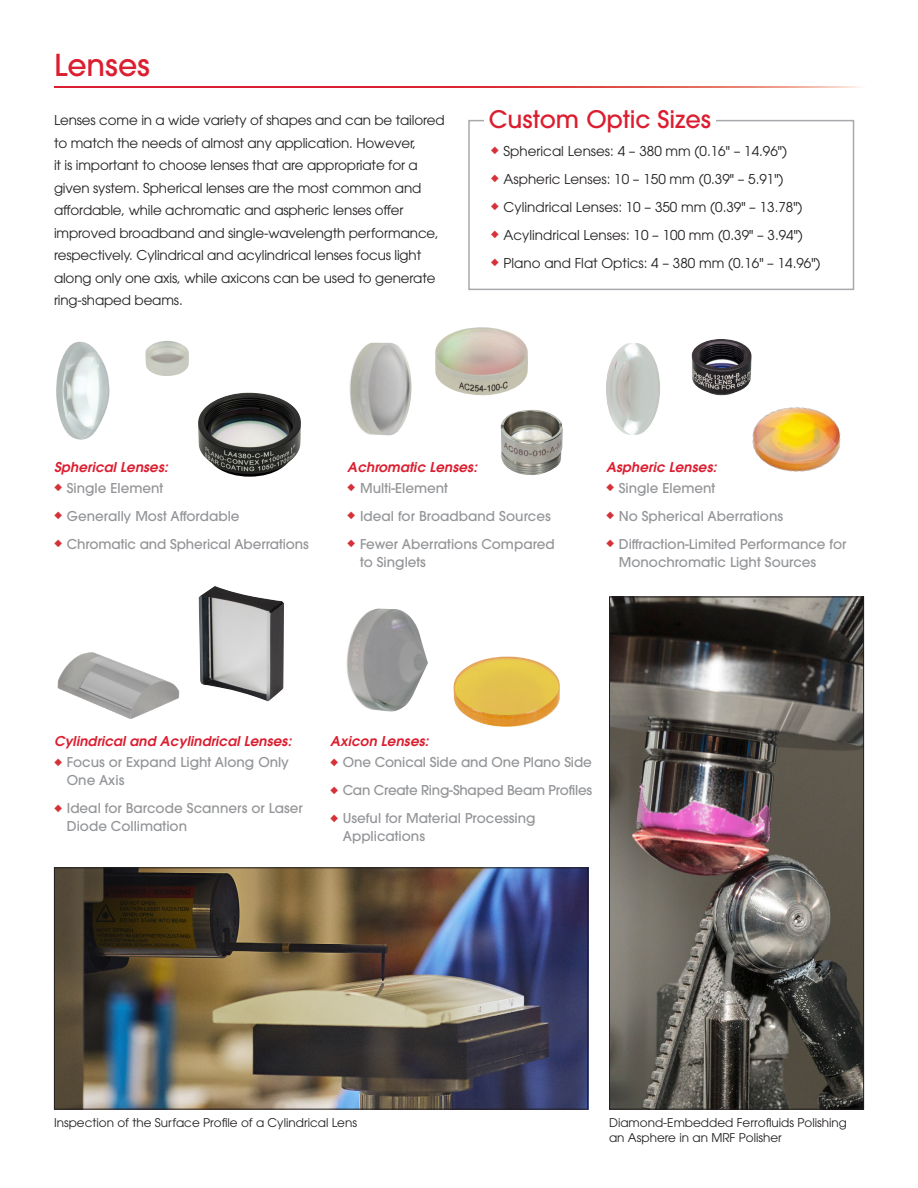
<style>
.page{position:relative;width:918px;height:1188px;background:#fff}
.page>*{position:absolute;margin:0;border:0;box-sizing:border-box;transform-origin:0 0}
.Page_header_-_Left{font:500 30px "ITC Avant Garde Pro";color:#db1e30}
.Second_Color_Header-_Grey{font:500 24px "ITC Avant Garde Pro";color:#db1e30}
.Body_Copy{font:13.5px/22.5px "ITC Avant Garde Pro";letter-spacing:-.01em;color:#231f20}
.t1{font:500 13.5px/18px "ITC Avant Garde Pro";color:#939598}
.Body_Bold_-_red_text{font:italic 600 13.5px "ITC Avant Garde Pro";letter-spacing:.01em;color:#db1e30}
.t2{font:500 13.5px "ITC Avant Garde Pro";letter-spacing:-.02em;color:#939598}
.Caption_Text{font:12px/15px "ITC Avant Garde Pro";color:#231f20}
.s1{color:#d43238}
</style>
<div class="page">
<svg style="left:54px;top:86px;width:809px;height:2px;background:#e0454a"></svg>
<img style="left:435px;top:327px;width:93px;height:69px">
<img style="left:349px;top:343px;width:63px;height:93px">
<img style="left:692px;top:339px;width:59px;height:56px">
<img style="left:606px;top:343px;width:54px;height:92px">
<img style="left:346px;top:609px;width:82px;height:103px">
<img style="left:453px;top:656px;width:107px;height:71px">
<img style="left:501px;top:410px;width:62px;height:65px">
<img style="left:56px;top:342px;width:54px;height:98px">
<img style="left:198px;top:393px;width:103px;height:84px">
<img style="left:146px;top:341px;width:43px;height:35px">
<img style="left:57px;top:652px;width:123px;height:67px">
<img style="left:743px;top:385px;width:98px;height:87px">
<img style="left:199px;top:586px;width:85px;height:115px">
<img style="left:56px;top:869px;width:530px;height:239px">
<div style="left:54px;top:867px;width:534px;height:243px;border:1px solid #231f20"></div>
<img style="left:611px;top:599px;width:251px;height:509px">
<div style="left:609px;top:597px;width:255px;height:513px;border:1px solid #231f20"></div>
<div style="left:468px;top:120px;width:386px;height:170px;border:2px solid #a8a9ad"></div>
<div style="left:484px;top:110px;width:232px;height:18px;background:#fff"></div>
<p class="Page_header_-_Left" style="left:54px;top:46px;width:97px">Lenses</p>
<p class="Body_Copy" style="left:54px;top:109px;width:392px">Lenses come in a wide variety of shapes and can be tailored to match the needs of almost any application. However,<br>it is important to choose lenses that are appropriate for a given system. Spherical lenses are the most common and affordable, while achromatic and aspheric lenses offer improved broadband and single-wavelength performance, respectively. Cylindrical and acylindrical lenses focus light along only one axis, while axicons can be used to generate ring-shaped beams.</p>
<p class="Second_Color_Header-_Grey" style="left:489px;top:103px;width:224px">Custom Optic Sizes</p>
<p class="Body_Copy" style="left:491px;top:139px;width:298px"><span class="s1">◆</span> Spherical Lenses: 4 – 380 mm (0.16" – 14.96")</p>
<p class="Body_Copy" style="left:491px;top:167px;width:294px"><span class="s1">◆</span> Aspheric Lenses: 10 – 150 mm (0.39" – 5.91")</p>
<p class="Body_Copy" style="left:491px;top:195px;width:313px"><span class="s1">◆</span> Cylindrical Lenses: 10 – 350 mm (0.39" – 13.78")</p>
<p class="Body_Copy" style="left:491px;top:223px;width:314px"><span class="s1">◆</span> Acylindrical Lenses: 10 – 100 mm (0.39" – 3.94")</p>
<p class="Body_Copy" style="left:491px;top:251px;width:331px"><span class="s1">◆</span> Plano and Flat Optics: 4 – 380 mm (0.16" – 14.96")</p>
<p class="Body_Bold_-_red_text" style="left:54px;top:458px;width:115px">Spherical Lenses:</p>
<p class="t1" style="left:54px;top:479px;width:111px"><span class="s1">◆</span> Single Element</p>
<p class="t1" style="left:54px;top:507px;width:187px"><span class="s1">◆</span> Generally Most Affordable</p>
<p class="t1" style="left:54px;top:535px;width:256px"><span class="s1">◆</span> Chromatic and Spherical Aberrations</p>
<p class="Body_Bold_-_red_text" style="left:347px;top:458px;width:131px">Achromatic Lenses:</p>
<p class="t1" style="left:347px;top:479px;width:102px"><span class="s1">◆</span> Multi-Element</p>
<p class="t1" style="left:347px;top:507px;width:205px"><span class="s1">◆</span> Ideal for Broadband Sources</p>
<p class="t1" style="left:360px;top:535px;width:196px;text-indent:-13px"><span class="s1">◆</span> Fewer Aberrations Compared to Singlets</p>
<p class="Body_Bold_-_red_text" style="left:606px;top:458px;width:112px">Aspheric Lenses:</p>
<p class="t1" style="left:606px;top:479px;width:111px"><span class="s1">◆</span> Single Element</p>
<p class="t1" style="left:606px;top:507px;width:179px"><span class="s1">◆</span> No Spherical Aberrations</p>
<p class="t1" style="left:619px;top:535px;width:229px;text-indent:-13px"><span class="s1">◆</span> Diffraction-Limited Performance for<br>Monochromatic Light Sources</p>
<p class="Body_Bold_-_red_text" style="left:54px;top:732px;width:239px">Cylindrical and Acylindrical Lenses:</p>
<p class="t1" style="left:67px;top:753px;width:224px;text-indent:-13px"><span class="s1">◆</span> Focus or Expand Light Along Only<br>One Axis</p>
<p class="t1" style="left:67px;top:799px;width:238px;text-indent:-13px"><span class="s1">◆</span> Ideal for Barcode Scanners or Laser<br>Diode Collimation</p>
<p class="Body_Bold_-_red_text" style="left:330px;top:732px;width:100px">Axicon Lenses:</p>
<p class="t1" style="left:330px;top:753px;width:263px"><span class="s1">◆</span> One Conical Side and One Plano Side</p>
<p class="t2" style="left:330px;top:782px;width:264px"><span class="s1">◆</span> Can Create Ring-Shaped Beam Profiles</p>
<p class="t1" style="left:343px;top:809px;width:194px;text-indent:-13px"><span class="s1">◆</span> Useful for Material Processing<br>Applications</p>
<p class="Caption_Text" style="left:54px;top:1115px;width:305px">Inspection of the Surface Profile of a Cylindrical Lens</p>
<p class="Caption_Text" style="left:609px;top:1115px;width:239px">Diamond-Embedded Ferrofluids Polishing an Asphere in an MRF Polisher</p>
</div>
